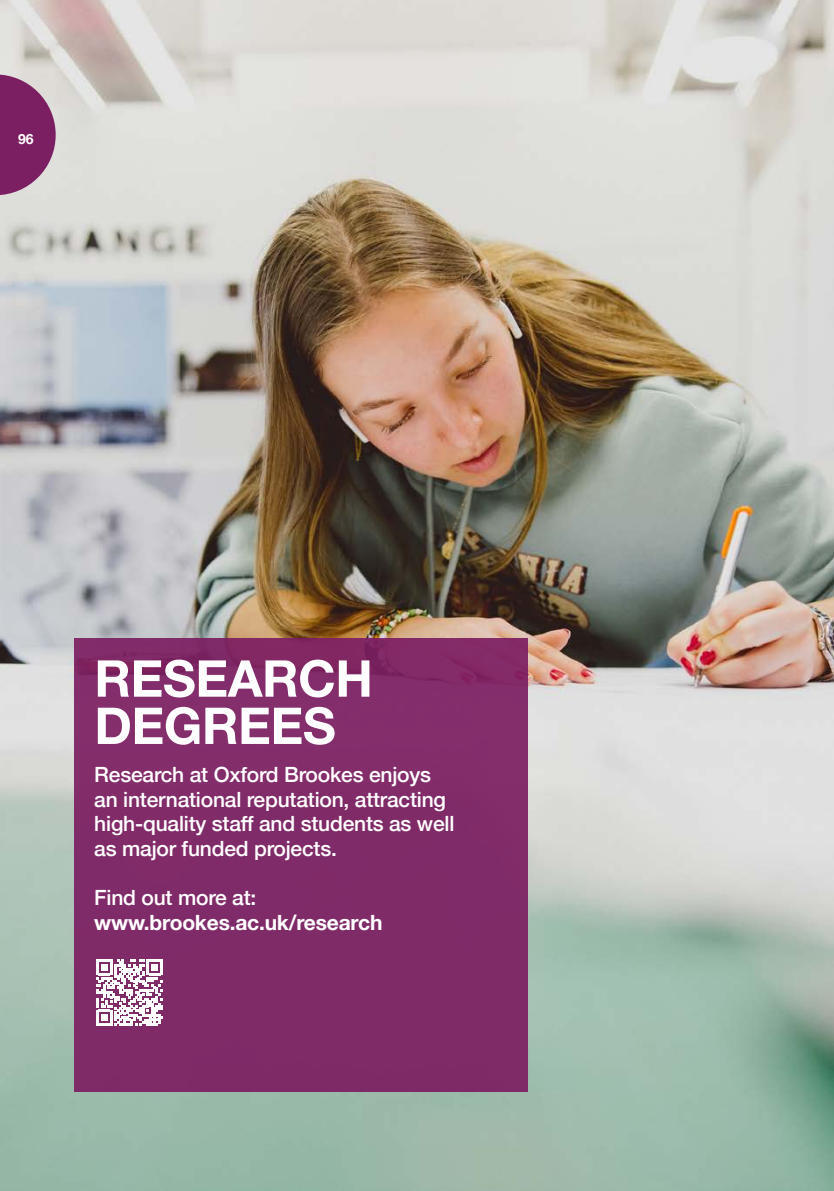
<style>
.page{position:relative;width:834px;height:1191px;background:#fff}
.page>*{position:absolute;margin:0;border:0;box-sizing:border-box;transform-origin:0 0}
.t1{font:700 50.75px/47.2px "Helvetica Neue";letter-spacing:-.01em;color:#fff}
.t2{font:500 21px/24.5px "Helvetica Neue";letter-spacing:-.01em;color:#fff}
.t3{font:700 21px/24.5px "Helvetica Neue";letter-spacing:-.01em;color:#fff}
.t4{font:700 14px "Helvetica Neue";color:#fff}
.s1{font-weight:500}
</style>
<div class="page">
<img style="left:0;top:0;width:833px;height:1191px">
<div style="left:74px;top:638px;width:453px;height:453px;background:#802b69"></div>
<svg style="left:96px;top:959px;width:66px;height:66px"></svg>
<svg style="left:0;top:74px;width:56px;height:121px;background:#934b7e"></svg>
<p class="t4" style="left:18px;top:128px;width:17px">96</p>
<p class="t1" style="left:94px;top:656px;width:280px">RESEARCH<br>DEGREES</p>
<p class="t2" style="left:94px;top:761px;width:361px">Research at Oxford Brookes enjoys an international reputation, attracting high-quality staff and students as well as major funded projects.</p>
<p class="t3" style="left:94px;top:886px;width:289px"><span class="s1">Find out more at: </span>www.brookes.ac.uk/research</p>
</div>
